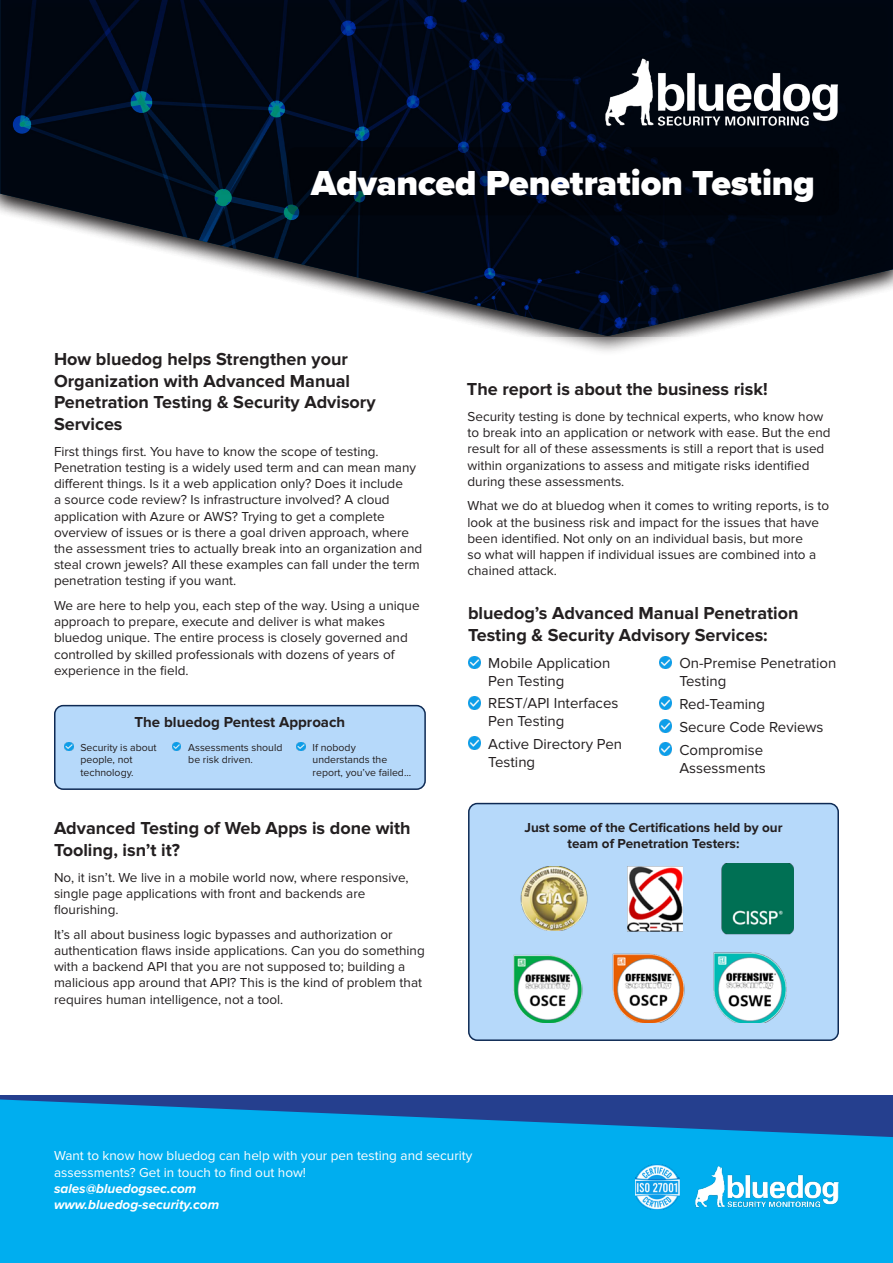
<style>
.page{position:relative;width:893px;height:1263px;background:#fff}
.page>*{position:absolute;margin:0;border:0;box-sizing:border-box;transform-origin:0 0}
.t1{font:900 36px "Proxima Nova";letter-spacing:-.005em;color:#fff}
.t2{font:700 18px/21.6px "Proxima Nova";color:#231f20}
.t3{font:15px/18px "Proxima Nova";color:#231f20}
.t4{font:700 15px "Proxima Nova";color:#231f20}
.t5{font:13.5px/16.2px "Proxima Nova";color:#231f20}
.t6{font:13.5px/16.2px "Proxima Nova";color:#fff}
.t7{font:700 13.5px/16.2px "Proxima Nova";color:#231f20;text-align:center}
.t8{font:italic 700 13.5px "Proxima Nova";color:#fff}
.t9{font:10.5px/12.6px "Proxima Nova";color:#231f20}
</style>
<div class="page">
<div style="left:0;top:0;width:893px;height:353px;background:#231f20;opacity:.75"></div>
<svg style="left:0;top:0;width:893px;height:336px;fill:#000610"></svg>
<img style="left:605px;top:54px;width:234px;height:73px">
<svg style="left:287px;top:147px;width:552px;height:68px;background:#00050e"></svg>
<div style="left:55px;top:706px;width:370px;height:83px;background:#b6d9fa;border-radius:9px"></div>
<div style="left:54px;top:705px;width:372px;height:85px;border:2px solid #0e2a54;border-radius:9px"></div>
<svg style="left:64px;top:742px;width:9px;height:9px"></svg>
<svg style="left:172px;top:742px;width:9px;height:9px"></svg>
<svg style="left:297px;top:742px;width:8px;height:9px"></svg>
<svg style="left:468px;top:656px;width:13px;height:13px"></svg>
<svg style="left:468px;top:696px;width:13px;height:13px"></svg>
<svg style="left:468px;top:737px;width:13px;height:12px"></svg>
<svg style="left:659px;top:656px;width:13px;height:13px"></svg>
<svg style="left:659px;top:696px;width:13px;height:13px"></svg>
<svg style="left:659px;top:720px;width:13px;height:12px"></svg>
<svg style="left:659px;top:743px;width:13px;height:13px"></svg>
<div style="left:0;top:1095px;width:893px;height:168px;background:#253f8e"></div>
<svg style="left:0;top:1099px;width:893px;height:164px;background:#04a0e2"></svg>
<img style="left:695px;top:1164px;width:144px;height:45px">
<img style="left:635px;top:1164px;width:45px;height:45px">
<div style="left:469px;top:803px;width:369px;height:237px;background:#b6d9fa;border-radius:9px"></div>
<div style="left:468px;top:803px;width:371px;height:238px;border:2px solid #0e2a54;border-radius:9px"></div>
<img style="left:514px;top:864px;width:279px;height:158px">
<p class="t1" style="left:311px;top:157px;width:505px">Advanced Penetration Testing</p>
<p class="t2" style="left:54px;top:349px;width:323px">How bluedog helps Strengthen your<br>Organization with Advanced Manual<br>Penetration Testing &amp; Security Advisory<br>Services</p>
<p class="t5" style="left:54px;top:443px;width:370px">First things first. You have to know the scope of testing.<br>Penetration testing is a widely used term and can mean many different things. Is it a web application only? Does it include<br>a source code review? Is infrastructure involved? A cloud application with Azure or AWS? Trying to get a complete overview of issues or is there a goal driven approach, where the assessment tries to actually break into an organization and steal crown jewels? All these examples can fall under the term penetration testing if you want.</p>
<p class="t5" style="left:54px;top:598px;width:367px">We are here to help you, each step of the way. Using a unique approach to prepare, execute and deliver is what makes bluedog unique. The entire process is closely governed and controlled by skilled professionals with dozens of years of experience in the field.</p>
<p class="t4" style="left:135px;top:714px;width:212px">The bluedog Pentest Approach</p>
<p class="t9" style="left:81px;top:741px;width:78px">Security is about people, not technology.</p>
<p class="t9" style="left:188px;top:741px;width:96px">Assessments should be risk driven.</p>
<p class="t9" style="left:313px;top:741px;width:100px">If nobody understands the report, you’ve failed...</p>
<p class="t2" style="left:54px;top:818px;width:358px">Advanced Testing of Web Apps is done with<br>Tooling, isn’t it?</p>
<p class="t5" style="left:54px;top:869px;width:356px">No, it isn’t. We live in a mobile world now, where responsive, single page applications with front and backends are flourishing.</p>
<p class="t5" style="left:54px;top:926px;width:372px">It’s all about business logic bypasses and authorization or authentication flaws inside applications. Can you do something with a backend API that you are not supposed to; building a malicious app around that API? This is the kind of problem that requires human intelligence, not a tool.</p>
<p class="t2" style="left:467px;top:379px;width:302px">The report is about the business risk!</p>
<p class="t5" style="left:467px;top:408px;width:365px">Security testing is done by technical experts, who know how to break into an application or network with ease. But the end result for all of these assessments is still a report that is used within organizations to assess and mitigate risks identified during these assessments.</p>
<p class="t5" style="left:467px;top:498px;width:363px">What we do at bluedog when it comes to writing reports, is to look at the business risk and impact for the issues that have been identified. Not only on an individual basis, but more<br>so what will happen if individual issues are combined into a chained attack.</p>
<p class="t2" style="left:468px;top:603px;width:332px">bluedog’s Advanced Manual Penetration<br>Testing &amp; Security Advisory Services:</p>
<p class="t3" style="left:488px;top:654px;width:124px">Mobile Application<br>Pen Testing</p>
<p class="t3" style="left:488px;top:694px;width:132px">REST/API Interfaces<br>Pen Testing</p>
<p class="t3" style="left:488px;top:735px;width:135px">Active Directory Pen<br>Testing</p>
<p class="t3" style="left:679px;top:654px;width:158px">On-Premise Penetration<br>Testing</p>
<p class="t3" style="left:679px;top:695px;width:87px">Red-Teaming</p>
<p class="t3" style="left:679px;top:718px;width:146px">Secure Code Reviews</p>
<p class="t3" style="left:679px;top:741px;width:88px">Compromise<br>Assessments</p>
<p class="t7" style="left:524px;top:820px;width:260px">Just some of the Certifications held by our team of Penetration Testers:</p>
<p class="t6" style="left:54px;top:1148px;width:420px">Want to know how bluedog can help with your pen testing and security assessments? Get in touch to find out how!</p>
<p class="t8" style="left:54px;top:1178px;width:144px">sales@bluedogsec.com</p>
<p class="t8" style="left:54px;top:1194px;width:167px">www.bluedog-security.com</p>
</div>
